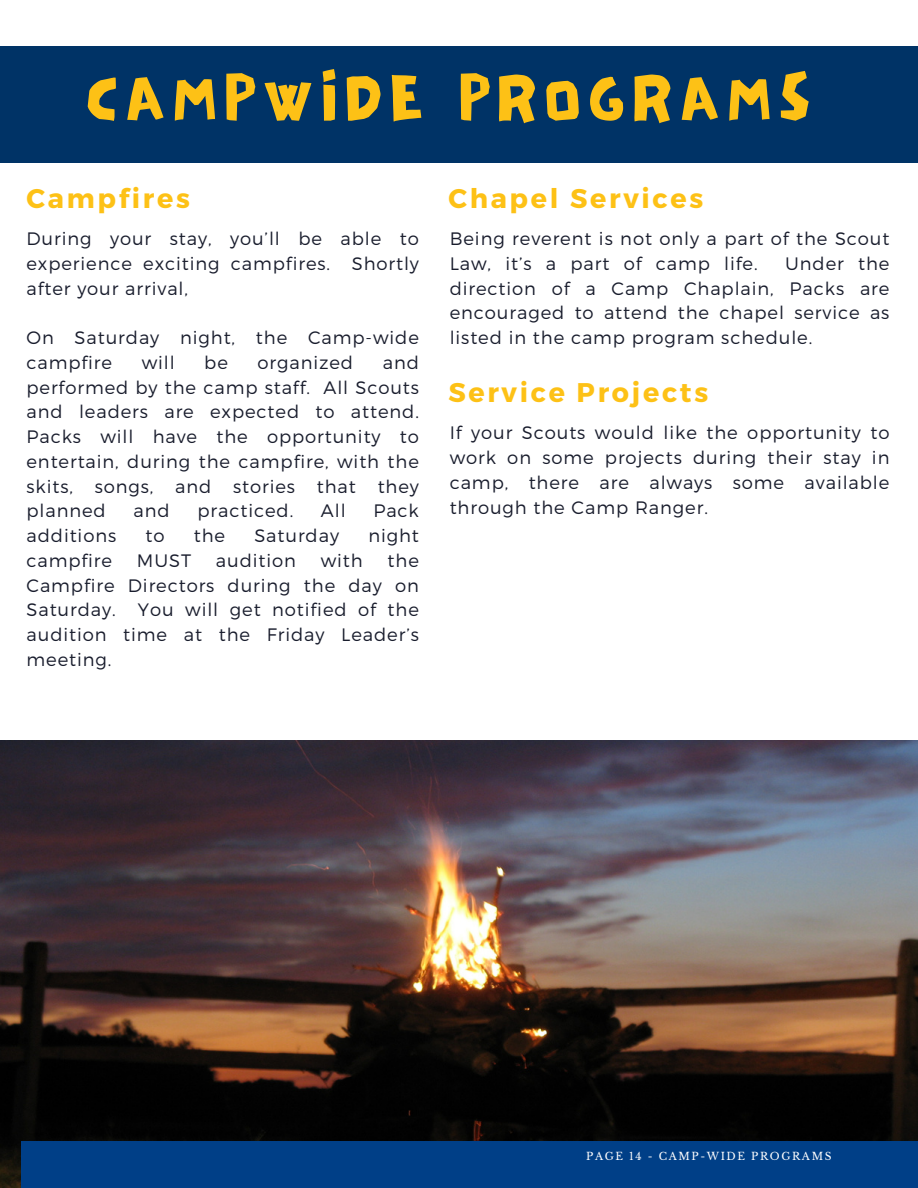
<style>
.page{position:relative;width:918px;height:1188px;background:#fff}
.page>*{position:absolute;margin:0;border:0;box-sizing:border-box;transform-origin:0 0}
.t1{font:70.5px "NF PAGKAKI Regular";letter-spacing:.1em;color:#fdc116}
.t2{font:700 27px "Montserrat";letter-spacing:.1em;color:#fdc116}
.t3{font:300 18px/24.8px "Montserrat";letter-spacing:.05em;color:#191d2d;text-align:justify}
.t4{font:10.5px "Libre Baskerville";letter-spacing:.15em;color:#fff}
</style>
<div class="page">
<img style="left:0;top:740px;width:918px;height:448px">
<div style="left:21px;top:1142px;width:897px;height:46px;background:#003f87"></div>
<div style="left:0;top:47px;width:918px;height:115px;background:#036"></div>
<h1 class="t1" style="left:86px;top:55px;width:727px">CAMPWIDE PROGRAMS</h1>
<h2 class="t2" style="left:27px;top:181px;width:165px">Campfires</h2>
<p class="t3" style="left:27px;top:225px;width:394px">During your stay, you’ll be able to experience exciting campfires. Shortly after your arrival,</p>
<p class="t3" style="left:27px;top:324px;width:394px">On Saturday night, the Camp-wide campfire</p>
<p class="t3" style="left:27px;top:349px;width:394px;text-indent:356px">and performed by the camp staff. All Scouts and leaders are expected to attend.<br>Packs will have the opportunity to entertain, during the campfire, with the skits, songs, and stories that they planned</p>
<p class="t3" style="left:142px;top:349px;width:35px">will</p>
<p class="t3" style="left:204px;top:349px;width:25px">be</p>
<p class="t3" style="left:257px;top:349px;width:97px">organized</p>
<p class="t3" style="left:134px;top:498px;width:38px">and</p>
<p class="t3" style="left:198px;top:498px;width:97px">practiced.</p>
<p class="t3" style="left:321px;top:498px;width:26px">All</p>
<p class="t3" style="left:373px;top:498px;width:47px">Pack</p>
<p class="t3" style="left:27px;top:522px;width:91px">additions</p>
<p class="t3" style="left:146px;top:522px;width:21px">to</p>
<p class="t3" style="left:194px;top:522px;width:33px">the</p>
<p class="t3" style="left:254px;top:522px;width:86px">Saturday</p>
<p class="t3" style="left:368px;top:522px;width:52px">night</p>
<p class="t3" style="left:27px;top:547px;width:87px">campfire</p>
<p class="t3" style="left:137px;top:547px;width:56px">MUST</p>
<p class="t3" style="left:216px;top:547px;width:82px">audition</p>
<p class="t3" style="left:321px;top:547px;width:43px">with</p>
<p class="t3" style="left:27px;top:547px;width:394px;text-indent:361px">the Campfire Directors during the day on Saturday. You will get notified of the audition time at the Friday Leader’s meeting.</p>
<h2 class="t2" style="left:448px;top:181px;width:256px">Chapel Services</h2>
<p class="t3" style="left:450px;top:225px;width:441px">Being reverent is not only a part of the Scout<br>Law, it’s a part of camp life.</p>
<p class="t3" style="left:450px;top:250px;width:441px;text-indent:335px">Under the direction of a Camp Chaplain, Packs are encouraged to attend the chapel service as listed in the camp program schedule.</p>
<h2 class="t2" style="left:448px;top:375px;width:261px">Service Projects</h2>
<p class="t3" style="left:450px;top:420px;width:441px">If your Scouts would like the opportunity to work on some projects during their stay in camp, there are always some available through the Camp Ranger.</p>
<p class="t4" style="left:586px;top:1150px;width:247px">PAGE 14 - CAMP-WIDE PROGRAMS</p>
</div>
